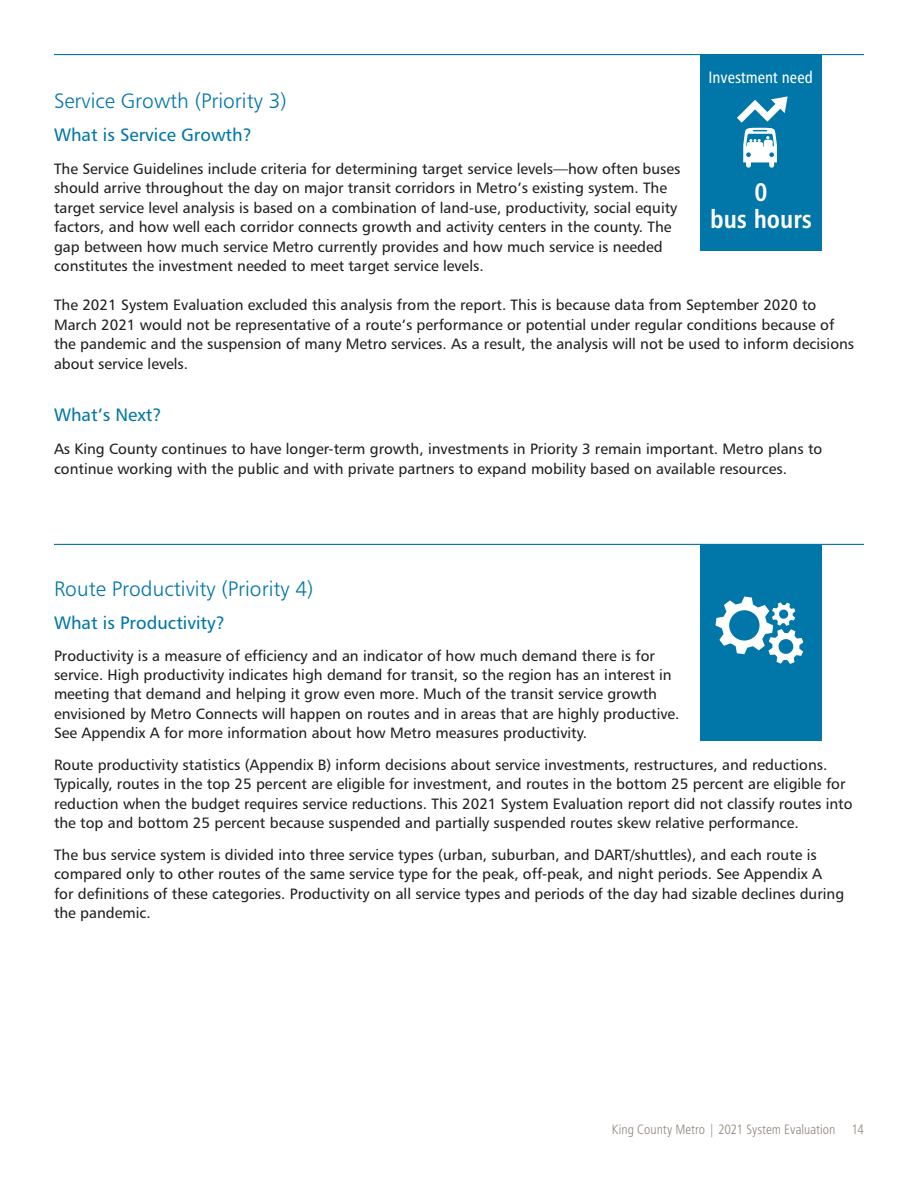
<style>
.page{position:relative;width:918px;height:1188px;background:#fff}
.page>*{position:absolute;margin:0;border:0;box-sizing:border-box;transform-origin:0 0}
.t1{font:25.5px/27px "Humanist 777 BT Bold Condensed B";color:#fff;text-align:center}
.Heading_2{font:21px "Humanist 777 BT Light B";color:#0076a9}
.Heading_3{font:18px "Humanist 777 BT Roman B";color:#0076a9}
.t2{font:16.5px "Humanist 777 BT Roman Condensed B";color:#fff}
.t3{font:15px/19.2px "Humanist 777 BT Roman B";color:#231f20}
.t4{font:13.5px "Humanist 777 BT Light Condensed B";letter-spacing:.005em;color:#8f8279}
</style>
<div class="page">
<div style="left:700px;top:55px;width:122px;height:196px;background:#0076a9"></div>
<hr style="left:54px;top:54px;width:810px;height:1px;background:#0076a9">
<svg style="left:737px;top:96px;width:51px;height:72px"></svg>
<div style="left:700px;top:544px;width:122px;height:197px;background:#0076a9"></div>
<hr style="left:54px;top:544px;width:810px;height:1px;background:#0076a9">
<svg style="left:716px;top:597px;width:87px;height:67px"></svg>
<p class="Heading_2" style="left:54px;top:87px;width:234px">Service Growth (Priority 3)</p>
<p class="Heading_3" style="left:54px;top:123px;width:200px">What is Service Growth?</p>
<p class="t3" style="left:54px;top:158px;width:628px">The Service Guidelines include criteria for determining target service levels—how often buses should arrive throughout the day on major transit corridors in Metro’s existing system. The target service level analysis is based on a combination of land-use, productivity, social equity factors, and how well each corridor connects growth and activity centers in the county. The gap between how much service Metro currently provides and how much service is needed constitutes the investment needed to meet target service levels.</p>
<p class="t2" style="left:709px;top:67px;width:106px">Investment need</p>
<p class="t1" style="left:710px;top:178px;width:103px">0<br>bus hours</p>
<p class="t3" style="left:54px;top:295px;width:802px">The 2021 System Evaluation excluded this analysis from the report. This is because data from September 2020 to March 2021 would not be representative of a route’s performance or potential under regular conditions because of the pandemic and the suspension of many Metro services. As a result, the analysis will not be used to inform decisions about service levels.</p>
<p class="Heading_3" style="left:54px;top:404px;width:109px">What’s Next?</p>
<p class="t3" style="left:54px;top:439px;width:770px">As King County continues to have longer-term growth, investments in Priority 3 remain important. Metro plans to continue working with the public and with private partners to expand mobility based on available resources.</p>
<p class="Heading_2" style="left:54px;top:575px;width:261px">Route Productivity (Priority 4)</p>
<p class="Heading_3" style="left:54px;top:611px;width:172px">What is Productivity?</p>
<p class="t3" style="left:54px;top:646px;width:627px">Productivity is a measure of efficiency and an indicator of how much demand there is for service. High productivity indicates high demand for transit, so the region has an interest in meeting that demand and helping it grow even more. Much of the transit service growth envisioned by Metro Connects will happen on routes and in areas that are highly productive.<br>See Appendix A for more information about how Metro measures productivity.</p>
<p class="t3" style="left:54px;top:755px;width:800px">Route productivity statistics (Appendix B) inform decisions about service investments, restructures, and reductions.<br>Typically, routes in the top 25 percent are eligible for investment, and routes in the bottom 25 percent are eligible for reduction when the budget requires service reductions. This 2021 System Evaluation report did not classify routes into the top and bottom 25 percent because suspended and partially suspended routes skew relative performance.</p>
<p class="t3" style="left:54px;top:845px;width:792px">The bus service system is divided into three service types (urban, suburban, and DART/shuttles), and each route is compared only to other routes of the same service type for the peak, off-peak, and night periods. See Appendix A for definitions of these categories. Productivity on all service types and periods of the day had sizable declines during the pandemic.</p>
<p class="t4" style="left:612px;top:1121px;width:254px">King County Metro | 2021 System Evaluation 14</p>
</div>
